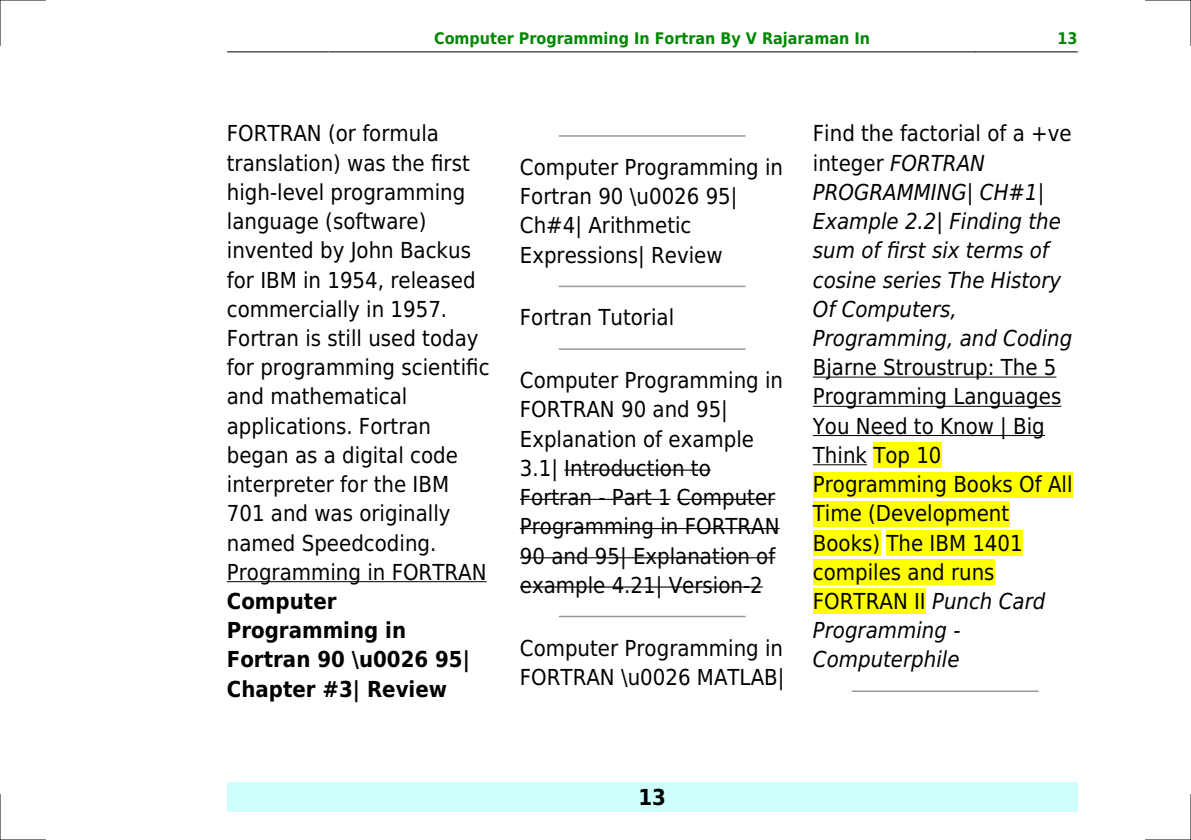
<style>
.page{position:relative;width:1191px;height:840px;background:#fff}
.page>*{position:absolute;margin:0;border:0;box-sizing:border-box;transform-origin:0 0}
.t1{font:22px/29.2px "DejaVu Sans Condensed";color:#000}
.t2{font:italic 22px/29.2px "DejaVu Sans Condensed";color:#000}
.t3{font:700 22px/29.2px "DejaVu Sans Condensed";color:#000}
.t4{font:700 16px "DejaVu Sans Condensed";color:#080}
.s1{font-style:normal}
.s2{font-style:italic}
</style>
<div class="page">
<hr style="left:227px;top:51px;width:102px;height:1px;background:#000">
<hr style="left:329px;top:51px;width:645px;height:1px;background:#000">
<hr style="left:975px;top:51px;width:102px;height:1px;background:#000">
<div style="left:227px;top:782px;width:850px;height:29px;background:#cffffc"></div>
<hr style="left:227px;top:581px;width:259px;height:1px;background:#000">
<hr style="left:559px;top:135px;width:186px;height:2px;background:#999">
<hr style="left:559px;top:285px;width:186px;height:2px;background:#999">
<hr style="left:559px;top:348px;width:186px;height:2px;background:#999">
<hr style="left:564px;top:469px;width:147px;height:1px;background:#000">
<hr style="left:520px;top:498px;width:150px;height:1px;background:#000">
<hr style="left:677px;top:498px;width:98px;height:1px;background:#000">
<hr style="left:520px;top:527px;width:259px;height:2px;background:#000">
<hr style="left:520px;top:557px;width:255px;height:1px;background:#000">
<hr style="left:520px;top:586px;width:243px;height:1px;background:#000">
<hr style="left:559px;top:615px;width:186px;height:2px;background:#999">
<hr style="left:813px;top:376px;width:243px;height:1px;background:#000">
<hr style="left:813px;top:405px;width:248px;height:1px;background:#000">
<hr style="left:813px;top:435px;width:232px;height:1px;background:#000">
<hr style="left:813px;top:464px;width:54px;height:1px;background:#000">
<div style="left:873px;top:442px;width:68px;height:26px;background:#ff0"></div>
<div style="left:813px;top:471px;width:259px;height:26px;background:#ff0"></div>
<div style="left:813px;top:500px;width:196px;height:26px;background:#ff0"></div>
<div style="left:813px;top:530px;width:67px;height:25px;background:#ff0"></div>
<div style="left:886px;top:530px;width:136px;height:25px;background:#ff0"></div>
<div style="left:813px;top:559px;width:181px;height:25px;background:#ff0"></div>
<div style="left:813px;top:588px;width:112px;height:26px;background:#ff0"></div>
<hr style="left:852px;top:690px;width:185px;height:1px;background:#999">
<hr style="left:0;top:0;width:45px;height:1px;background:#000">
<hr style="left:1145px;top:0;width:46px;height:1px;background:#000">
<hr style="left:0;top:839px;width:45px;height:1px;background:#000">
<hr style="left:1145px;top:839px;width:46px;height:1px;background:#000">
<hr style="left:0;top:0;width:1px;height:45px;background:#000">
<hr style="left:0;top:794px;width:1px;height:45px;background:#000">
<hr style="left:1190px;top:0;width:1px;height:45px;background:#000">
<hr style="left:1190px;top:794px;width:1px;height:45px;background:#000">
<p class="t4" style="left:434px;top:29px;width:437px">Computer Programming In Fortran By V Rajaraman In</p>
<p class="t4" style="left:1057px;top:29px;width:22px">13</p>
<p class="t1" style="left:227px;top:119px;width:264px">FORTRAN (or formula translation) was the first high-level programming language (software) invented by John Backus for IBM in 1954, released commercially in 1957.<br>Fortran is still used today for programming scientific and mathematical applications. Fortran began as a digital code interpreter for the IBM<br>701 and was originally named Speedcoding.<br>Programming in FORTRAN</p>
<p class="t3" style="left:227px;top:586px;width:244px">Computer<br>Programming in<br>Fortran 90 \u0026 95|<br>Chapter #3| Review</p>
<p class="t1" style="left:520px;top:153px;width:265px">Computer Programming in<br>Fortran 90 \u0026 95|<br>Ch#4| Arithmetic<br>Expressions| Review</p>
<p class="t1" style="left:520px;top:303px;width:156px">Fortran Tutorial</p>
<p class="t1" style="left:520px;top:366px;width:265px">Computer Programming in<br>FORTRAN 90 and 95|<br>Explanation of example<br>3.1| Introduction to<br>Fortran - Part 1 Computer<br>Programming in FORTRAN<br>90 and 95| Explanation of example 4.21| Version-2</p>
<p class="t1" style="left:520px;top:633px;width:266px">Computer Programming in<br>FORTRAN \u0026 MATLAB|</p>
<p class="t2" style="left:813px;top:119px;width:261px"><span class="s1">Find the factorial of a +ve integer</span> FORTRAN<br>PROGRAMMING| CH#1|<br>Example 2.2| Finding the sum of first six terms of cosine series The History<br>Of Computers,<br>Programming, and Coding</p>
<p class="t1" style="left:813px;top:353px;width:261px">Bjarne Stroustrup: The 5<br>Programming Languages<br>You Need to Know | Big<br>Think Top 10<br>Programming Books Of All<br>Time (Development<br>Books) The IBM 1401 compiles and runs<br>FORTRAN II <span class="s2">Punch Card<br>Programming -<br>Computerphile</span></p>
<p class="t3" style="left:638px;top:782px;width:29px">13</p>
</div>
